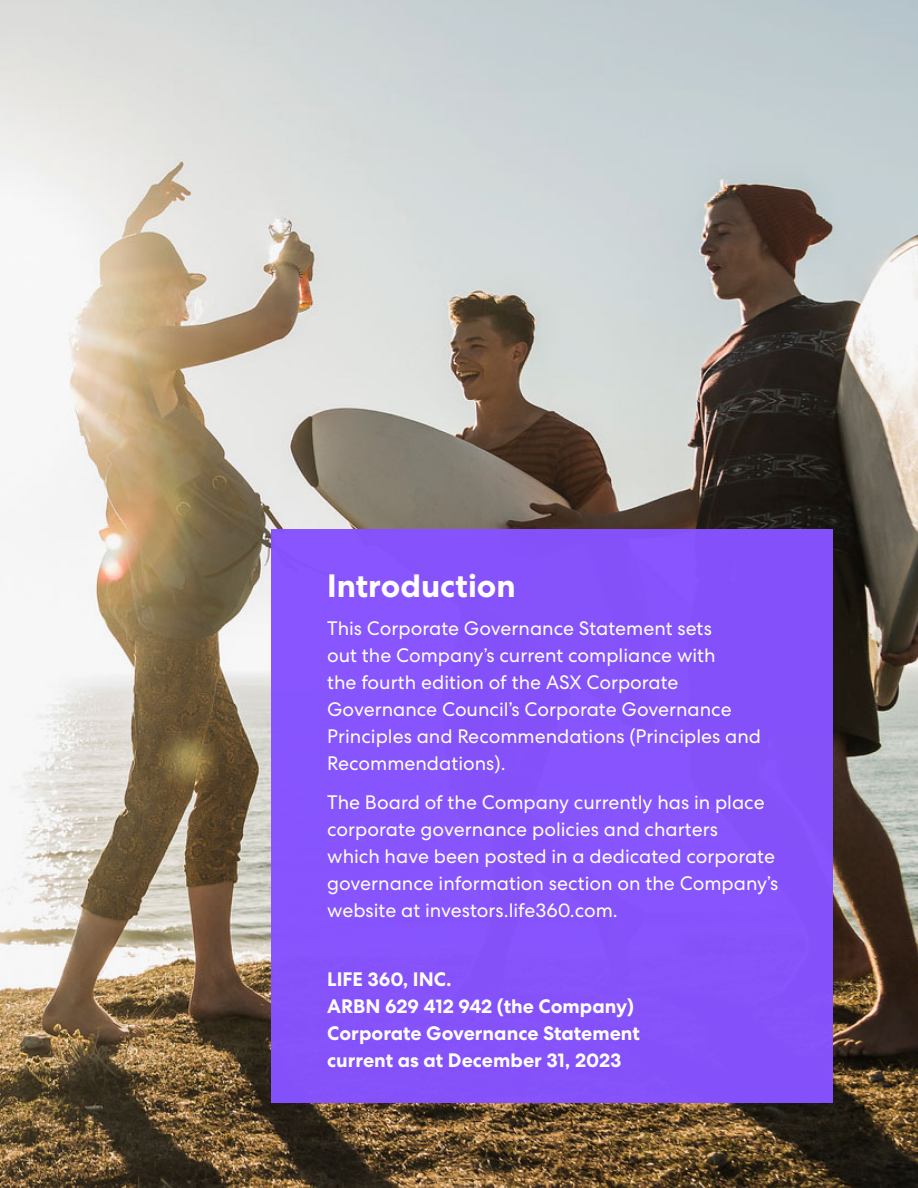
<style>
.page{position:relative;width:918px;height:1188px;background:#fff}
.page>*{position:absolute;margin:0;border:0;box-sizing:border-box;transform-origin:0 0}
._1st_Level_eggplant_header{font:700 32.25px "Centra No 2";color:#fff}
.Body_Copy_Bulleted{font:19.5px/27px "Centra No 2";color:#fff}
.Body_Copy_Bulleted-2{font:700 19.5px/27px "Centra No 2";color:#fff}
</style>
<div class="page">
<img style="left:0;top:0;width:918px;height:1188px">
<div style="left:272px;top:529px;width:561px;height:574px;background:#8652ff"></div>
<p class="_1st_Level_eggplant_header" style="left:327px;top:566px;width:190px">Introduction</p>
<p class="Body_Copy_Bulleted" style="left:327px;top:615px;width:435px">This Corporate Governance Statement sets<br>out the Company’s current compliance with<br>the fourth edition of the ASX Corporate Governance Council’s Corporate Governance Principles and Recommendations (Principles and Recommendations).</p>
<p class="Body_Copy_Bulleted" style="left:327px;top:788px;width:453px">The Board of the Company currently has in place corporate governance policies and charters<br>which have been posted in a dedicated corporate governance information section on the Company’s website at investors.life360.com.</p>
<p class="Body_Copy_Bulleted-2" style="left:327px;top:967px;width:314px">LIFE 360, INC.<br>ARBN 629 412 942 (the Company)<br>Corporate Governance Statement current as at December 31, 2023</p>
</div>
